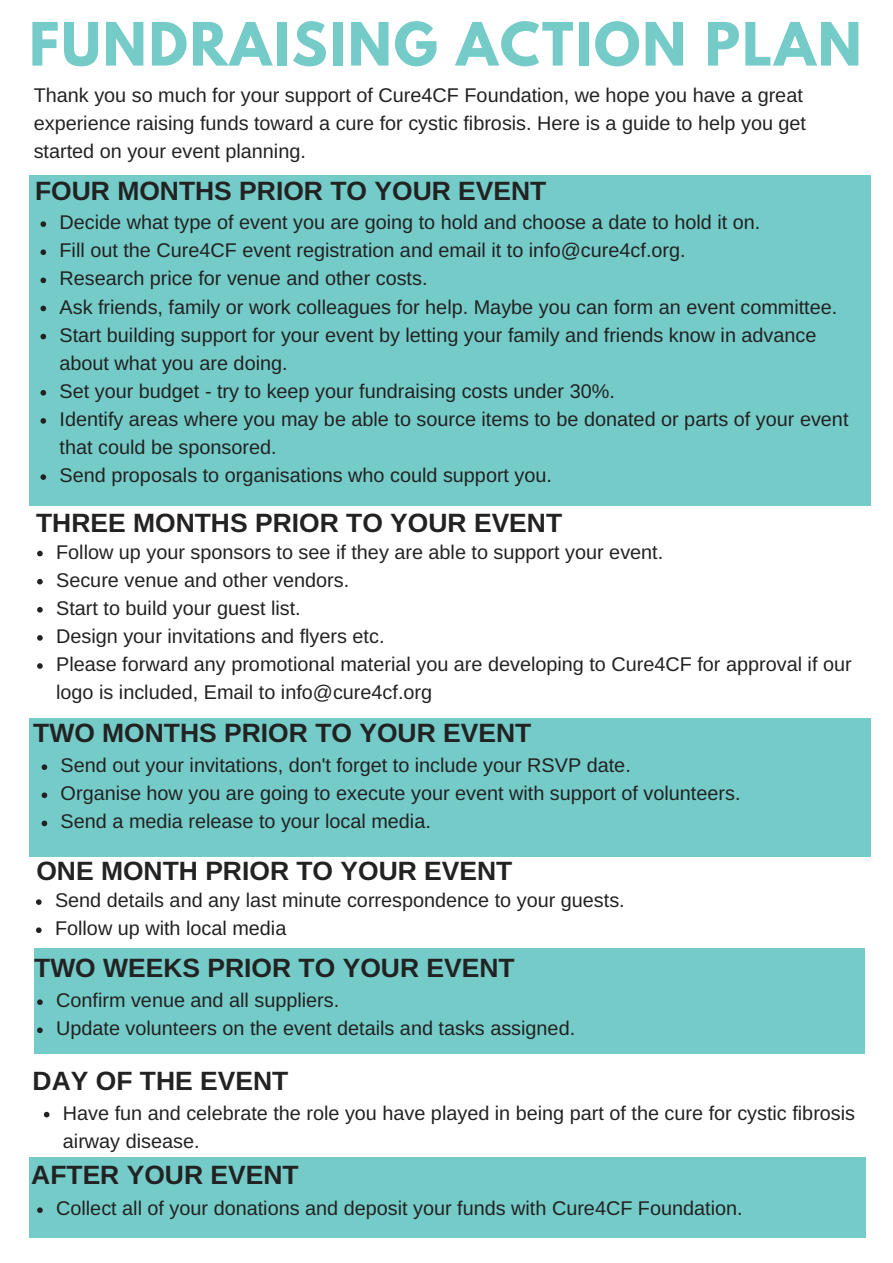
<style>
.page{position:relative;width:893px;height:1263px;background:#fff}
.page>*{position:absolute;margin:0;border:0;box-sizing:border-box;transform-origin:0 0}
.t1{font:700 52.95px "League Spartan";letter-spacing:.04em;color:#74cbc8}
.t2{font:700 26.4px "Arimo";color:#222}
.t3{font:19.8px/28px "Arimo";color:#222}
</style>
<div class="page">
<div style="left:30px;top:175px;width:841px;height:331px;background:#74cbc8"></div>
<svg style="left:40px;top:221px;width:6px;height:6px"></svg>
<svg style="left:40px;top:249px;width:6px;height:6px"></svg>
<svg style="left:40px;top:277px;width:6px;height:6px"></svg>
<svg style="left:40px;top:306px;width:6px;height:5px"></svg>
<svg style="left:40px;top:334px;width:6px;height:5px"></svg>
<svg style="left:40px;top:390px;width:6px;height:6px"></svg>
<svg style="left:40px;top:418px;width:6px;height:6px"></svg>
<svg style="left:40px;top:474px;width:6px;height:6px"></svg>
<svg style="left:37px;top:551px;width:6px;height:5px"></svg>
<svg style="left:37px;top:579px;width:6px;height:5px"></svg>
<svg style="left:37px;top:607px;width:6px;height:5px"></svg>
<svg style="left:37px;top:635px;width:6px;height:6px"></svg>
<svg style="left:37px;top:663px;width:6px;height:6px"></svg>
<div style="left:30px;top:718px;width:841px;height:138px;background:#74cbc8"></div>
<svg style="left:42px;top:764px;width:5px;height:6px"></svg>
<svg style="left:42px;top:792px;width:5px;height:6px"></svg>
<svg style="left:42px;top:820px;width:5px;height:6px"></svg>
<svg style="left:36px;top:899px;width:6px;height:6px"></svg>
<svg style="left:36px;top:927px;width:6px;height:6px"></svg>
<div style="left:34px;top:947px;width:830px;height:106px;background:#74cbc8"></div>
<svg style="left:37px;top:999px;width:6px;height:6px"></svg>
<svg style="left:37px;top:1027px;width:6px;height:6px"></svg>
<svg style="left:44px;top:1112px;width:5px;height:5px"></svg>
<div style="left:29px;top:1157px;width:837px;height:80px;background:#74cbc8"></div>
<svg style="left:37px;top:1207px;width:6px;height:6px"></svg>
<h1 class="t1" style="left:29px;top:18px;width:833px">FUNDRAISING ACTION PLAN</h1>
<p class="t3" style="left:34px;top:81px;width:773px">Thank you so much for your support of Cure4CF Foundation, we hope you have a great experience raising funds toward a cure for cystic fibrosis. Here is a guide to help you get started on your event planning.</p>
<h2 class="t2" style="left:35px;top:176px;width:513px">FOUR MONTHS PRIOR TO YOUR EVENT</h2>
<p class="t3" style="left:60px;top:208px;width:790px">Decide what type of event you are going to hold and choose a date to hold it on.<br>Fill out the Cure4CF event registration and email it to info@cure4cf.org.<br>Research price for venue and other costs.<br>Ask friends, family or work colleagues for help. Maybe you can form an event committee.<br>Start building support for your event by letting your family and friends know in advance about what you are doing.<br>Set your budget - try to keep your fundraising costs under 30%.<br>Identify areas where you may be able to source items to be donated or parts of your event that could be sponsored.<br>Send proposals to organisations who could support you.</p>
<h2 class="t2" style="left:36px;top:508px;width:527px">THREE MONTHS PRIOR TO YOUR EVENT</h2>
<p class="t3" style="left:56px;top:538px;width:797px">Follow up your sponsors to see if they are able to support your event.<br>Secure venue and other vendors.<br>Start to build your guest list.<br>Design your invitations and flyers etc.<br>Please forward any promotional material you are developing to Cure4CF for approval if our logo is included, Email to info@cure4cf.org</p>
<h2 class="t2" style="left:33px;top:718px;width:499px">TWO MONTHS PRIOR TO YOUR EVENT</h2>
<p class="t3" style="left:61px;top:751px;width:681px">Send out your invitations, don't forget to include your RSVP date.<br>Organise how you are going to execute your event with support of volunteers.<br>Send a media release to your local media.</p>
<h2 class="t2" style="left:36px;top:856px;width:477px">ONE MONTH PRIOR TO YOUR EVENT</h2>
<p class="t3" style="left:55px;top:886px;width:571px">Send details and any last minute correspondence to your guests.<br>Follow up with local media</p>
<h2 class="t2" style="left:34px;top:953px;width:482px">TWO WEEKS PRIOR TO YOUR EVENT</h2>
<p class="t3" style="left:56px;top:986px;width:520px">Confirm venue and all suppliers.<br>Update volunteers on the event details and tasks assigned.</p>
<h2 class="t2" style="left:33px;top:1066px;width:257px">DAY OF THE EVENT</h2>
<p class="t3" style="left:63px;top:1098px;width:793px">Have fun and celebrate the role you have played in being part of the cure for cystic fibrosis airway disease.</p>
<h2 class="t2" style="left:31px;top:1160px;width:269px">AFTER YOUR EVENT</h2>
<p class="t3" style="left:56px;top:1194px;width:688px">Collect all of your donations and deposit your funds with Cure4CF Foundation.</p>
</div>
